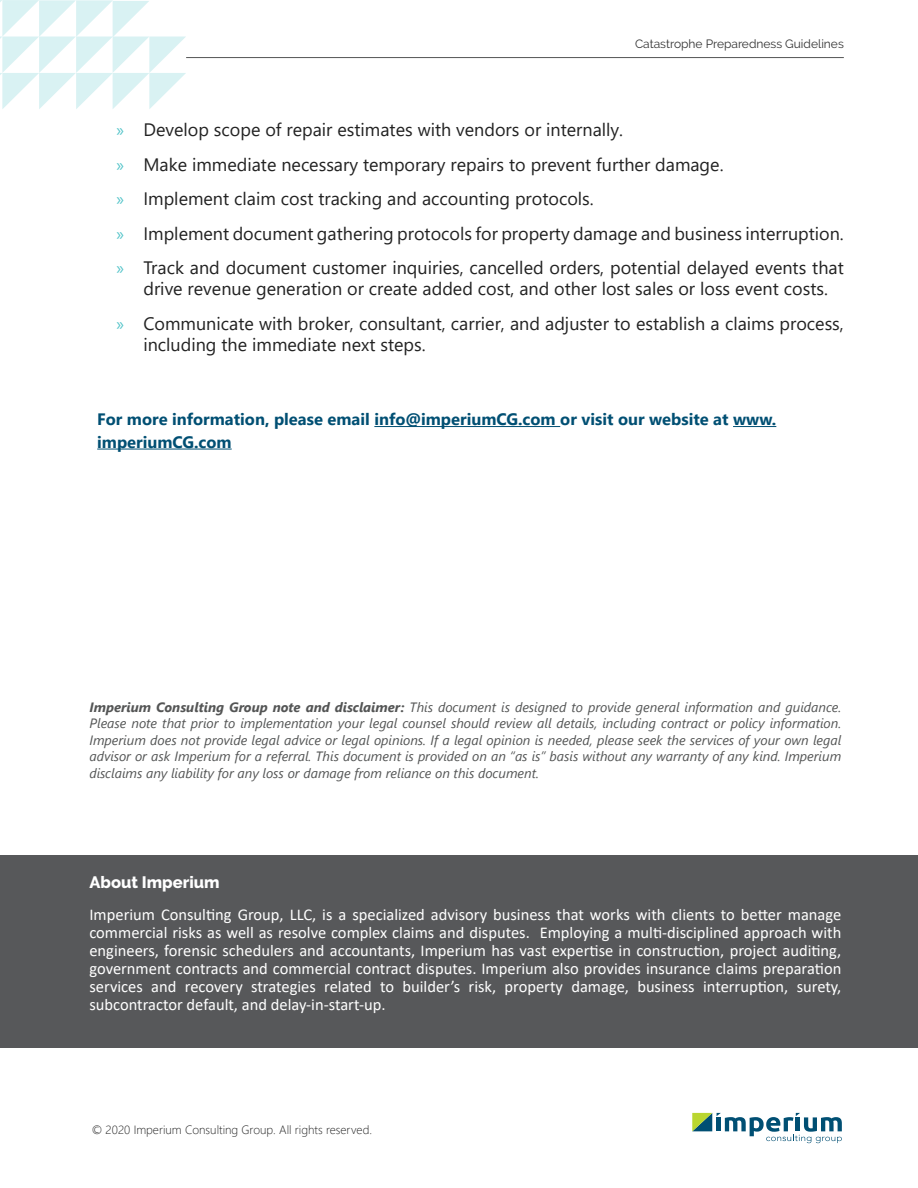
<style>
.page{position:relative;width:918px;height:1188px;background:#fff}
.page>*{position:absolute;margin:0;border:0;box-sizing:border-box;transform-origin:0 0}
.t1{font:18px/21px "Segoe UI";color:#222}
.Body_Text{font:16.5px/18px "Calibri";color:#fff;text-align:justify}
.Bullets{font:700 16.5px/22.5px "Segoe UI";color:#004f73}
.Body_Text-2{font:800 16.5px "Raleway";color:#fff}
.t2{font:italic 13.5px/16.5px "Segoe UI";color:#545555;text-align:justify}
.t3{font:300 12px "Segoe UI";color:#222}
.t4{font:12px "Raleway";color:#333}
.s1{font-family:"Myriad Pro";color:#53c4c9}
.s2{font-weight:700}
</style>
<div class="page">
<hr style="left:186px;top:57px;width:658px;height:1px;background:#545555">
<div style="left:0;top:855px;width:918px;height:193px;background:#57585a"></div>
<svg style="left:0;top:0;width:186px;height:109px"></svg>
<hr style="left:374px;top:426px;width:186px;height:1px;background:#004f73">
<hr style="left:733px;top:426px;width:43px;height:1px;background:#004f73">
<hr style="left:97px;top:449px;width:135px;height:1px;background:#004f73">
<svg style="left:692px;top:1113px;width:150px;height:30px"></svg>
<p class="t4" style="left:635px;top:37px;width:210px">Catastrophe Preparedness Guidelines</p>
<p class="t1" style="left:116px;top:118px;width:508px"><span class="s1">»</span> Develop scope of repair estimates with vendors or internally.</p>
<p class="t1" style="left:116px;top:152px;width:609px"><span class="s1">»</span> Make immediate necessary temporary repairs to prevent further damage.</p>
<p class="t1" style="left:116px;top:187px;width:479px"><span class="s1">»</span> Implement claim cost tracking and accounting protocols.</p>
<p class="t1" style="left:116px;top:221px;width:729px"><span class="s1">»</span> Implement document gathering protocols for property damage and business interruption.</p>
<p class="t1" style="left:143px;top:256px;width:702px;text-indent:-27px"><span class="s1">»</span> Track and document customer inquiries, cancelled orders, potential delayed events that drive revenue generation or create added cost, and other lost sales or loss event costs.</p>
<p class="t1" style="left:143px;top:311px;width:702px;text-indent:-27px"><span class="s1">»</span> Communicate with broker, consultant, carrier, and adjuster to establish a claims process, including the immediate next steps.</p>
<p class="Bullets" style="left:97px;top:407px;width:681px">For more information, please email info@imperiumCG.com or visit our website at www. imperiumCG.com</p>
<p class="t2" style="left:89px;top:696px;width:753px"><span class="s2">Imperium Consulting Group note and disclaimer:</span> This document is designed to provide general information and guidance.<br>Please note that prior to implementation your legal counsel should review all details, including contract or policy information.<br>Imperium does not provide legal advice or legal opinions. If a legal opinion is needed, please seek the services of your own legal advisor or ask Imperium for a referral. This document is provided on an “as is” basis without any warranty of any kind. Imperium disclaims any liability for any loss or damage from reliance on this document.</p>
<p class="Body_Text-2" style="left:89px;top:873px;width:132px">About Imperium</p>
<p class="Body_Text" style="left:89px;top:905px;width:753px">Imperium Consulting Group, LLC, is a specialized advisory business that works with clients to better manage commercial risks as well as resolve complex claims and disputes. Employing a multi-disciplined approach with engineers, forensic schedulers and accountants, Imperium has vast expertise in construction, project auditing, government contracts and commercial contract disputes. Imperium also provides insurance claims preparation services and recovery strategies related to builder’s risk, property damage, business interruption, surety, subcontractor default, and delay-in-start-up.</p>
<p class="t3" style="left:92px;top:1118px;width:282px">© 2020 Imperium Consulting Group. All rights reserved.</p>
</div>
